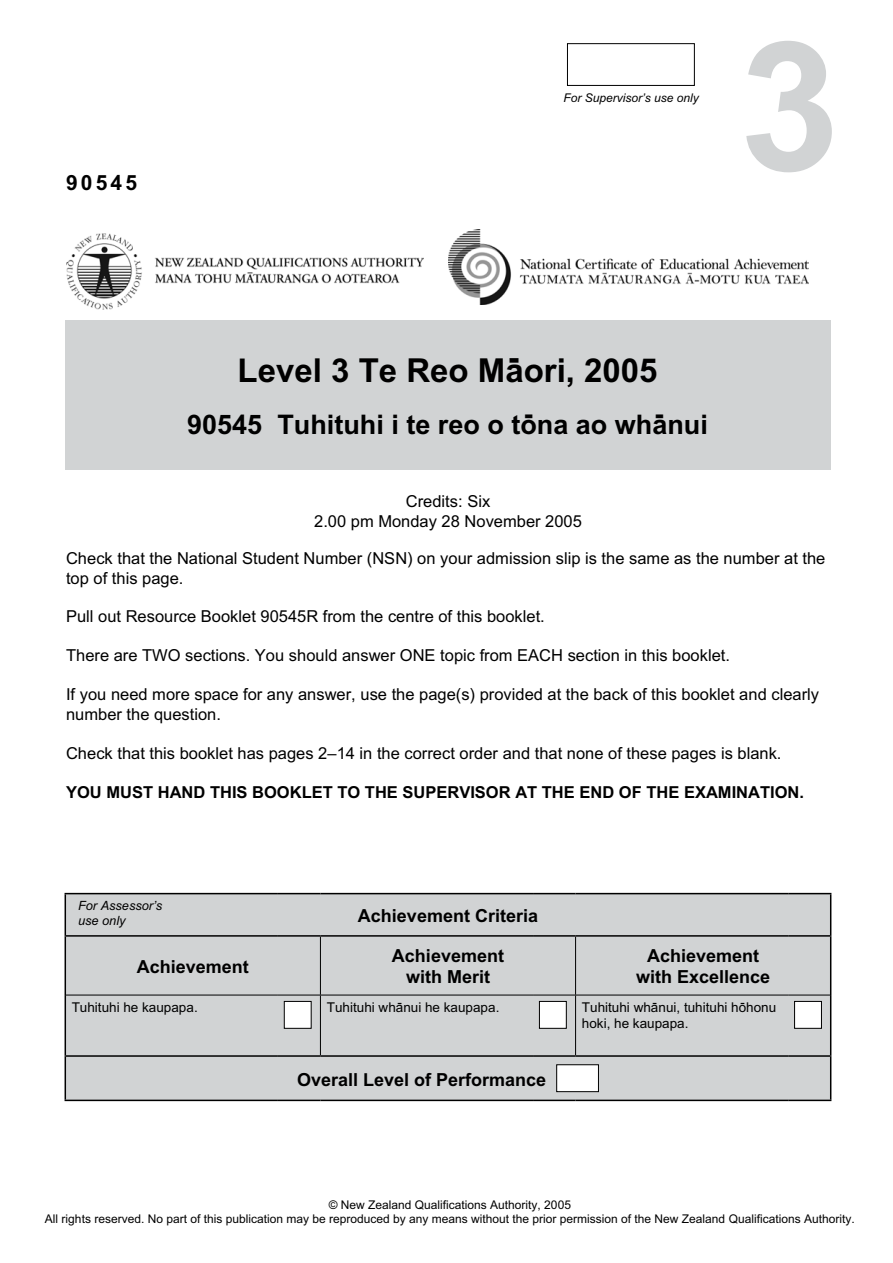
<style>
.page{position:relative;width:893px;height:1263px;background:#fff}
.page>*{position:absolute;margin:0;border:0;box-sizing:border-box;transform-origin:0 0}
.t1{font:700 180px "Arial Maori";color:#d1d3d4}
.t2{font:700 33px "Arial Maori";color:#000}
.t3{font:700 27px "Arial Maori";color:#000}
.t4{font:700 21px "Arial Maori";letter-spacing:.15em;color:#000}
.t5{font:700 18px/21.6px "Arial Maori";color:#000;text-align:center}
.t6{font:16.5px/19.8px "Arial Maori";color:#000}
.t7{font:700 16.5px "Arial Maori";color:#000}
.t8{font:13.5px/16.2px "Arial Maori";color:#000}
.t9{font:italic 12.75px/15.3px "Arial Maori";color:#000}
.t10{font:12px/14.4px "Arial Maori";color:#000;text-align:center}
.t11{font:italic 12px "Arial Maori";color:#000}
</style>
<div class="page">
<div style="left:65px;top:320px;width:765px;height:150px;background:#d1d3d4"></div>
<div style="left:567px;top:43px;width:128px;height:43px;border:1px solid #000"></div>
<div style="left:66px;top:894px;width:764px;height:205px;background:#d1d3d4"></div>
<hr style="left:65px;top:893px;width:213px;height:1px;background:#000">
<hr style="left:65px;top:894px;width:1px;height:41px;background:#000">
<hr style="left:278px;top:893px;width:42px;height:1px;background:#000">
<hr style="left:576px;top:893px;width:212px;height:1px;background:#000">
<hr style="left:788px;top:893px;width:43px;height:1px;background:#000">
<hr style="left:830px;top:894px;width:1px;height:41px;background:#000">
<hr style="left:65px;top:1057px;width:1px;height:42px;background:#000">
<hr style="left:830px;top:1057px;width:1px;height:42px;background:#000">
<hr style="left:65px;top:1099px;width:213px;height:2px;background:#000">
<hr style="left:278px;top:1099px;width:42px;height:2px;background:#000">
<hr style="left:320px;top:1099px;width:213px;height:2px;background:#000">
<hr style="left:533px;top:1099px;width:43px;height:2px;background:#000">
<hr style="left:576px;top:1099px;width:212px;height:2px;background:#000">
<hr style="left:788px;top:1099px;width:43px;height:2px;background:#000">
<hr style="left:320px;top:893px;width:213px;height:1px;background:#000">
<hr style="left:533px;top:893px;width:43px;height:1px;background:#000">
<hr style="left:788px;top:1055px;width:43px;height:2px;background:#000">
<hr style="left:65px;top:935px;width:213px;height:2px;background:#000">
<hr style="left:65px;top:937px;width:1px;height:58px;background:#000">
<hr style="left:278px;top:935px;width:42px;height:2px;background:#000">
<hr style="left:320px;top:935px;width:213px;height:2px;background:#000">
<hr style="left:533px;top:935px;width:43px;height:2px;background:#000">
<hr style="left:576px;top:935px;width:212px;height:2px;background:#000">
<hr style="left:788px;top:935px;width:43px;height:2px;background:#000">
<hr style="left:830px;top:937px;width:1px;height:58px;background:#000">
<hr style="left:65px;top:995px;width:1px;height:60px;background:#000">
<hr style="left:65px;top:1055px;width:213px;height:2px;background:#000">
<hr style="left:320px;top:1055px;width:213px;height:2px;background:#000">
<hr style="left:576px;top:1055px;width:212px;height:2px;background:#000">
<hr style="left:320px;top:937px;width:1px;height:58px;background:#000">
<hr style="left:575px;top:937px;width:1px;height:58px;background:#000">
<hr style="left:66px;top:995px;width:212px;height:1px;background:#000">
<hr style="left:320px;top:995px;width:213px;height:1px;background:#000">
<hr style="left:576px;top:995px;width:212px;height:1px;background:#000">
<hr style="left:278px;top:995px;width:42px;height:1px;background:#000">
<hr style="left:320px;top:995px;width:1px;height:60px;background:#000">
<hr style="left:278px;top:1055px;width:42px;height:2px;background:#000">
<hr style="left:533px;top:995px;width:43px;height:1px;background:#000">
<hr style="left:575px;top:995px;width:1px;height:60px;background:#000">
<hr style="left:533px;top:1055px;width:43px;height:2px;background:#000">
<hr style="left:788px;top:995px;width:42px;height:1px;background:#000">
<hr style="left:830px;top:995px;width:1px;height:60px;background:#000">
<div style="left:284px;top:1001px;width:27px;height:27px;background:#fff"></div>
<div style="left:284px;top:1001px;width:28px;height:28px;border:1px solid #000"></div>
<div style="left:539px;top:1001px;width:27px;height:27px;background:#fff"></div>
<div style="left:539px;top:1001px;width:28px;height:28px;border:1px solid #000"></div>
<div style="left:795px;top:1001px;width:26px;height:27px;background:#fff"></div>
<div style="left:794px;top:1001px;width:28px;height:28px;border:1px solid #000"></div>
<div style="left:557px;top:1065px;width:41px;height:27px;background:#fff"></div>
<div style="left:556px;top:1064px;width:43px;height:28px;border:1px solid #000"></div>
<img style="left:449px;top:229px;width:359px;height:76px">
<img style="left:66px;top:233px;width:357px;height:76px">
<p class="t4" style="left:66px;top:171px;width:72px">90545</p>
<p class="t11" style="left:564px;top:91px;width:137px">For Supervisor’s use only</p>
<h1 class="t1" style="left:739px;top:5px;width:102px">3</h1>
<h2 class="t2" style="left:238px;top:352px;width:422px">Level 3 Te Reo Mäori, 2005</h2>
<h3 class="t3" style="left:187px;top:410px;width:522px">90545 Tuhituhi i te reo o töna ao whänui</h3>
<p class="t6" style="left:314px;top:491px;width:269px;text-align:center">Credits: Six<br>2.00 pm Monday 28 November 2005</p>
<p class="t6" style="left:66px;top:548px;width:761px">Check that the National Student Number (NSN) on your admission slip is the same as the number at the top of this page.</p>
<p class="t6" style="left:66px;top:607px;width:480px">Pull out Resource Booklet 90545R from the centre of this booklet.</p>
<p class="t6" style="left:66px;top:646px;width:665px">There are TWO sections. You should answer ONE topic from EACH section in this booklet.</p>
<p class="t6" style="left:66px;top:685px;width:754px">If you need more space for any answer, use the page(s) provided at the back of this booklet and clearly number the question.</p>
<p class="t6" style="left:66px;top:743px;width:717px">Check that this booklet has pages 2–14 in the correct order and that none of these pages is blank.</p>
<p class="t7" style="left:66px;top:783px;width:739px">YOU MUST HAND THIS BOOKLET TO THE SUPERVISOR AT THE END OF THE EXAMINATION.</p>
<p class="t9" style="left:78px;top:898px;width:86px">For Assessor’s use only</p>
<p class="t5" style="left:358px;top:905px;width:182px">Achievement Criteria</p>
<p class="t5" style="left:137px;top:955px;width:114px">Achievement</p>
<p class="t5" style="left:392px;top:944px;width:114px">Achievement with Merit</p>
<p class="t5" style="left:636px;top:944px;width:136px">Achievement with Excellence</p>
<p class="t8" style="left:72px;top:999px;width:128px">Tuhituhi he kaupapa.</p>
<p class="t8" style="left:327px;top:999px;width:174px">Tuhituhi whänui he kaupapa.</p>
<p class="t8" style="left:582px;top:999px;width:196px">Tuhituhi whänui, tuhituhi höhonu hoki, he kaupapa.</p>
<p class="t5" style="left:297px;top:1069px;width:251px">Overall Level of Performance</p>
<p class="t10" style="left:45px;top:1198px;width:811px">© New Zealand Qualifications Authority, 2005<br>All rights reserved. No part of this publication may be reproduced by any means without the prior permission of the New Zealand Qualifications Authority.</p>
</div>
